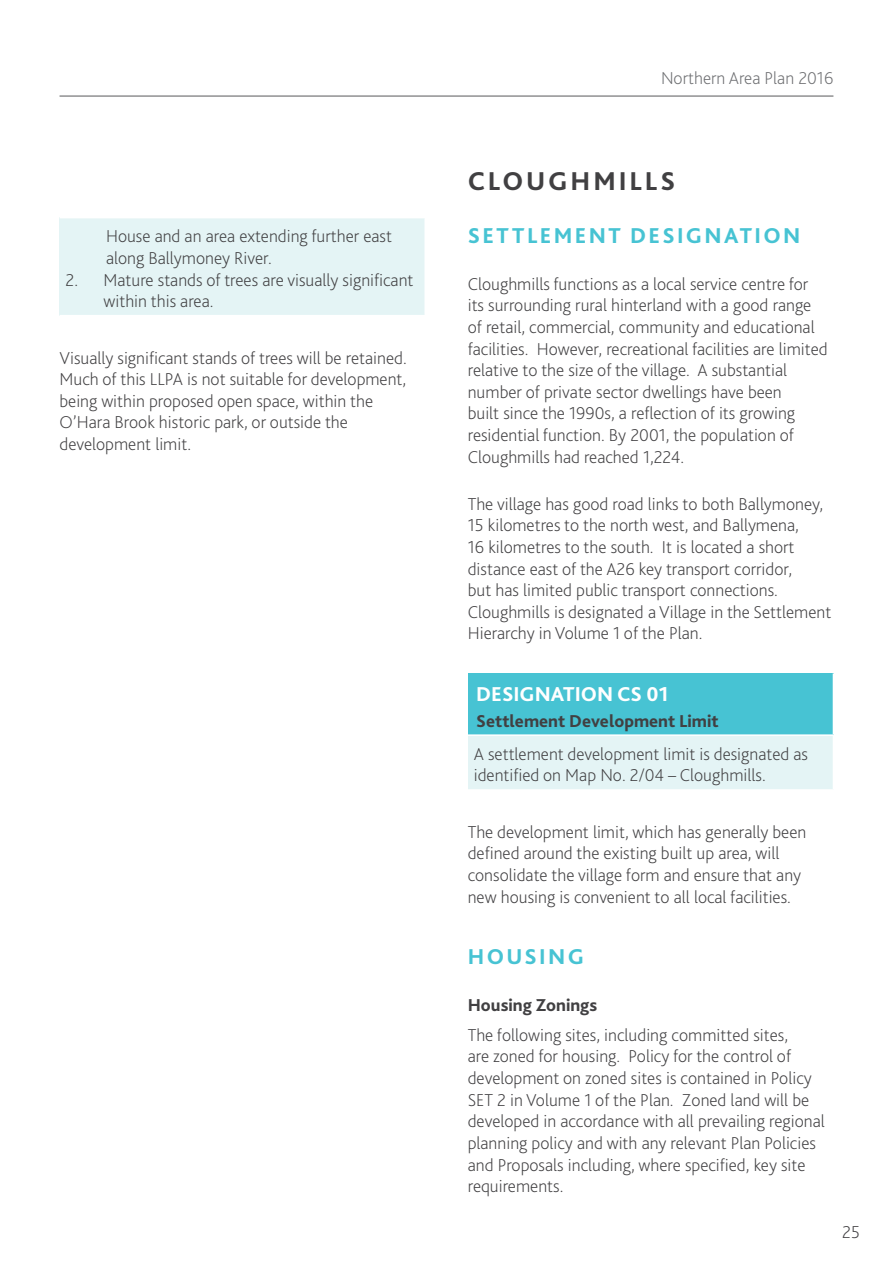
<style>
.page{position:relative;width:893px;height:1263px;background:#fff}
.page>*{position:absolute;margin:0;border:0;box-sizing:border-box;transform-origin:0 0}
.t1{font:800 27px "Bliss 2";letter-spacing:.105em;color:#414042}
.t2{font:800 22.5px "Bliss 2";letter-spacing:.105em;color:#47c3d3}
.t3{font:800 21px "Bliss 2";color:#fff}
.t4{font:200 18px/21.6px "Bliss 2";color:#414042}
.t5{font:200 18px "Bliss 2";color:#6d6e71}
.t6{font:800 18px "Bliss 2";color:#414042}
.s1{font-weight:800}
</style>
<div class="page">
<hr style="left:60px;top:96px;width:773px;height:1px;background:#58595b">
<div style="left:468px;top:673px;width:365px;height:62px;background:#47c3d3"></div>
<div style="left:60px;top:218px;width:365px;height:98px;background:#e4f4f5"></div>
<hr style="left:424px;top:218px;width:2px;height:97px;background:#fff">
<hr style="left:60px;top:315px;width:366px;height:1px;background:#fff">
<div style="left:468px;top:735px;width:365px;height:55px;background:#e4f4f5"></div>
<hr style="left:468px;top:734px;width:366px;height:2px;background:#fff">
<hr style="left:468px;top:789px;width:366px;height:2px;background:#fff">
<p class="t4" style="left:106px;top:225px;width:287px">House and an area extending further east along Ballymoney River.</p>
<p class="t4" style="left:104px;top:268px;width:311px;text-indent:-38px">2. Mature stands of trees are visually significant within this area.</p>
<p class="t4" style="left:60px;top:346px;width:349px">Visually significant stands of trees will be retained.<br>Much of this LLPA is not suitable for development, being within proposed open space, within the O’Hara Brook historic park, or outside the development limit.</p>
<p class="t5" style="left:661px;top:67px;width:174px">Northern Area Plan 2016</p>
<h2 class="t1" style="left:468px;top:164px;width:209px">CLOUGHMILLS</h2>
<p class="t2" style="left:468px;top:221px;width:334px">SETTLEMENT DESIGNATION</p>
<p class="t4" style="left:468px;top:273px;width:361px">Cloughmills functions as a local service centre for its surrounding rural hinterland with a good range of retail, commercial, community and educational facilities. However, recreational facilities are limited relative to the size of the village. A substantial number of private sector dwellings have been<br>built since the 1990s, a reflection of its growing residential function. By 2001, the population of Cloughmills had reached 1,224.</p>
<p class="t4" style="left:468px;top:492px;width:365px">The village has good road links to both Ballymoney, 15 kilometres to the north west, and Ballymena,<br>16 kilometres to the south. It is located a short distance east of the A26 key transport corridor,<br>but has limited public transport connections.<br>Cloughmills is designated a Village in the Settlement Hierarchy in Volume 1 of the Plan.</p>
<p class="t3" style="left:476px;top:681px;width:194px">DESIGNATION CS 01</p>
<p class="t4" style="left:474px;top:704px;width:336px;line-height:33.2px"><span class="s1">Settlement Development Limit<br></span>A settlement development limit is designated as</p>
<p class="t4" style="left:474px;top:764px;width:293px">identified on Map No. 2/04 – Cloughmills.</p>
<p class="t4" style="left:468px;top:821px;width:340px">The development limit, which has generally been defined around the existing built up area, will consolidate the village form and ensure that any new housing is convenient to all local facilities.</p>
<h3 class="t2" style="left:468px;top:942px;width:118px">HOUSING</h3>
<h4 class="t6" style="left:468px;top:994px;width:131px">Housing Zonings</h4>
<p class="t4" style="left:468px;top:1024px;width:359px">The following sites, including committed sites,<br>are zoned for housing. Policy for the control of development on zoned sites is contained in Policy SET 2 in Volume 1 of the Plan. Zoned land will be developed in accordance with all prevailing regional planning policy and with any relevant Plan Policies and Proposals including, where specified, key site requirements.</p>
<p class="t4" style="left:842px;top:1220px;width:19px">25</p>
</div>
